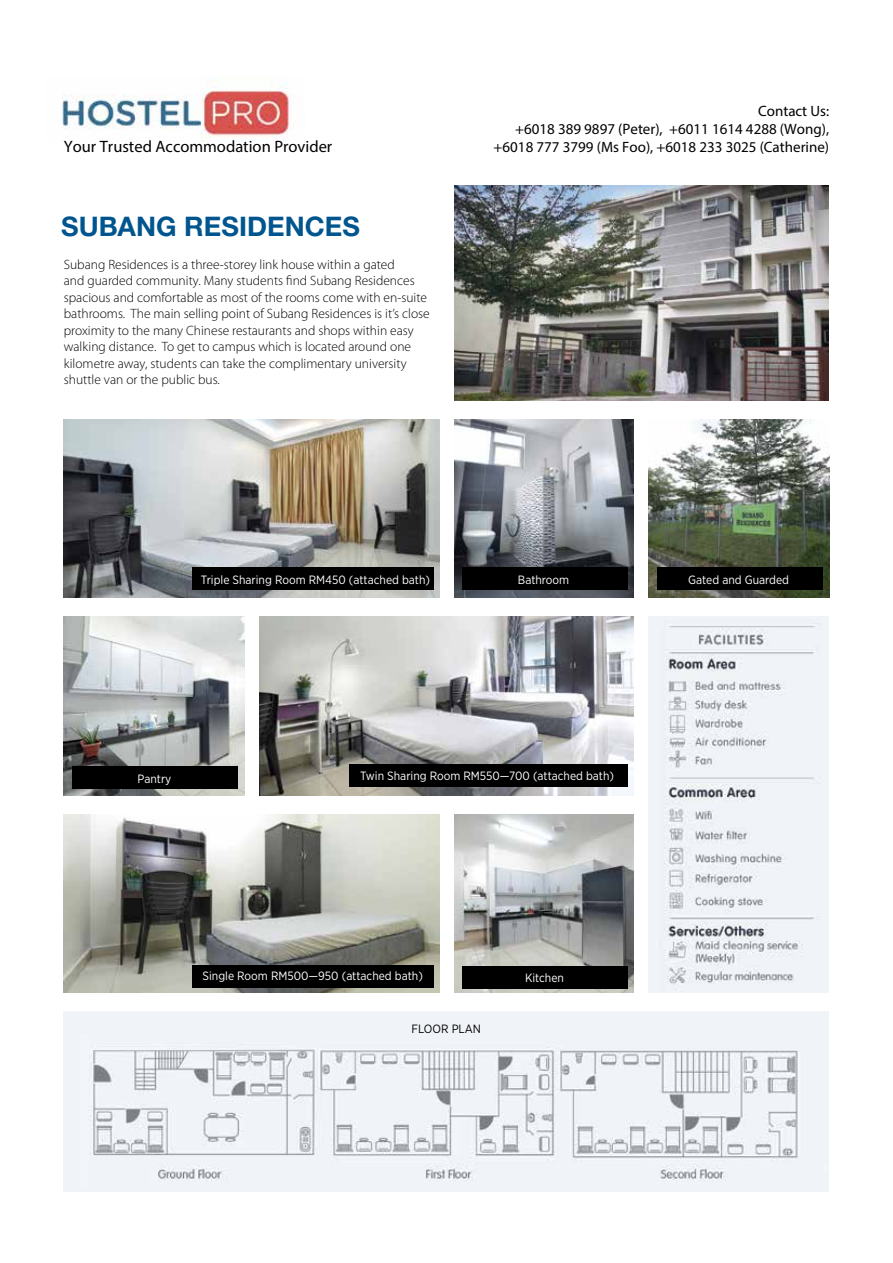
<style>
.page{position:relative;width:893px;height:1263px;background:#fff}
.page>*{position:absolute;margin:0;border:0;box-sizing:border-box;transform-origin:0 0}
.t1{font:700 27px "Helvetica Neue";color:#00558f}
.t2{font:16.5px "Myriad Pro";color:#000}
.t3{font:15px/18px "Myriad Pro";color:#000;text-align:right}
.t4{font:300 13.5px/16.5px "Myriad Pro";color:#000}
.t5{font:12px "Gotham Narrow";color:#fff}
.t6{font:12px "Gotham Narrow";color:#000}
</style>
<div class="page">
<img style="left:64px;top:616px;width:181px;height:180px">
<img style="left:259px;top:616px;width:375px;height:180px">
<img style="left:62px;top:78px;width:232px;height:63px">
<img style="left:454px;top:186px;width:375px;height:215px">
<img style="left:63px;top:1011px;width:765px;height:180px">
<img style="left:648px;top:616px;width:181px;height:377px">
<img style="left:64px;top:419px;width:376px;height:179px">
<img style="left:64px;top:814px;width:376px;height:179px">
<img style="left:454px;top:419px;width:180px;height:179px">
<img style="left:454px;top:814px;width:180px;height:179px">
<img style="left:648px;top:419px;width:181px;height:179px">
<div style="left:193px;top:567px;width:241px;height:23px;background:#000"></div>
<div style="left:462px;top:567px;width:165px;height:23px;background:#000"></div>
<div style="left:657px;top:567px;width:165px;height:23px;background:#000"></div>
<div style="left:349px;top:765px;width:279px;height:22px;background:#000"></div>
<div style="left:192px;top:965px;width:241px;height:23px;background:#000"></div>
<div style="left:73px;top:766px;width:165px;height:22px;background:#000"></div>
<div style="left:463px;top:966px;width:165px;height:22px;background:#000"></div>
<p class="t2" style="left:64px;top:136px;width:270px">Your Trusted Accommodation Provider</p>
<h1 class="t1" style="left:61px;top:209px;width:300px">SUBANG RESIDENCES</h1>
<p class="t4" style="left:64px;top:256px;width:368px">Subang Residences is a three-storey link house within a gated<br>and guarded community. Many students find Subang Residences spacious and comfortable as most of the rooms come with en-suite bathrooms. The main selling point of Subang Residences is it’s close proximity to the many Chinese restaurants and shops within easy walking distance. To get to campus which is located around one kilometre away, students can take the complimentary university shuttle van or the public bus.</p>
<p class="t3" style="left:494px;top:102px;width:337px">Contact Us:<br>+6018 389 9897 (Peter), +6011 1614 4288 (Wong), +6018 777 3799 (Ms Foo), +6018 233 3025 (Catherine)</p>
<p class="t5" style="left:201px;top:572px;width:231px">Triple Sharing Room RM450 (attached bath)</p>
<p class="t5" style="left:518px;top:572px;width:53px">Bathroom</p>
<p class="t5" style="left:688px;top:572px;width:102px">Gated and Guarded</p>
<p class="t5" style="left:138px;top:771px;width:35px">Pantry</p>
<p class="t5" style="left:360px;top:768px;width:255px">Twin Sharing Room RM550—700 (attached bath)</p>
<p class="t5" style="left:203px;top:969px;width:222px">Single Room RM500—950 (attached bath)</p>
<p class="t6" style="left:411px;top:1021px;width:71px">FLOOR PLAN</p>
<p class="t5" style="left:525px;top:971px;width:40px">Kitchen</p>
</div>
